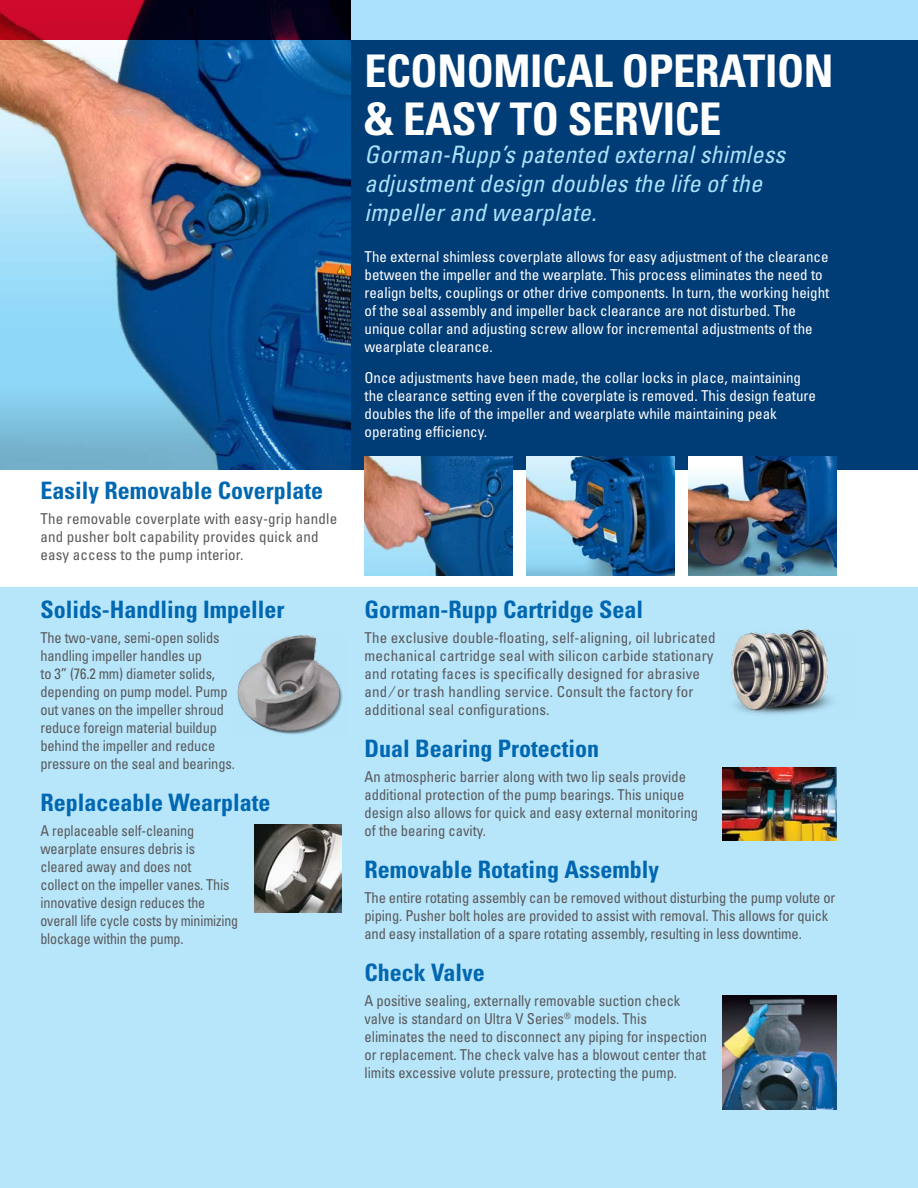
<style>
.page{position:relative;width:918px;height:1188px;background:#fff}
.page>*{position:absolute;margin:0;border:0;box-sizing:border-box;transform-origin:0 0}
.t1{font:700 condensed 45px/48px "Univers LT Std";letter-spacing:-.01em;color:#fff}
.t2{font:700 condensed 24px "Univers LT Std";color:#0067b1}
.t3{font:italic condensed 24px/28.8px "Univers LT Std";letter-spacing:.01em;color:#abe1fa}
.t4{font:condensed 15px/18px "Univers LT Std";color:#58595b}
.t5{font:condensed 15px/18px "Univers LT Std";color:#fff}
.t6{font:condensed 15px/18px "Univers LT Std";color:#58595b;scale:.96 1}
.t7{font:condensed 15px/18px "Univers LT Std";color:#58595b;scale:.95 1}
</style>
<div class="page">
<div style="left:351px;top:40px;width:567px;height:430px;background:#003c75"></div>
<div style="left:0;top:587px;width:918px;height:601px;background:#b7e5fa"></div>
<img style="left:364px;top:456px;width:149px;height:119px">
<img style="left:526px;top:456px;width:149px;height:119px">
<img style="left:688px;top:456px;width:149px;height:119px">
<img style="left:0;top:40px;width:351px;height:430px">
<svg style="left:0;top:0;width:297px;height:40px;background:#5e0520"></svg>
<div style="left:297px;top:0;width:621px;height:40px;background:#abe1fa"></div>
<img style="left:731px;top:629px;width:102px;height:86px">
<img style="left:237px;top:635px;width:106px;height:100px">
<img style="left:255px;top:825px;width:87px;height:87px">
<img style="left:723px;top:996px;width:114px;height:114px">
<img style="left:723px;top:768px;width:114px;height:72px">
<h2 class="t2" style="left:40px;top:476px;width:284px">Easily Removable Coverplate</h2>
<p class="t4" style="left:40px;top:510px;width:298px">The removable coverplate with easy-grip handle and pusher bolt capability provides quick and easy access to the pump interior.</p>
<h2 class="t2" style="left:40px;top:595px;width:246px">Solids-Handling Impeller</h2>
<p class="t6" style="left:40px;top:628px;width:204px">The two-vane, semi-open solids handling impeller handles up<br>to 3” (76.2 mm) diameter solids, depending on pump model. Pump out vanes on the impeller shroud reduce foreign material buildup behind the impeller and reduce pressure on the seal and bearings.</p>
<h2 class="t2" style="left:40px;top:788px;width:232px">Replaceable Wearplate</h2>
<p class="t7" style="left:40px;top:821px;width:210px">A replaceable self-cleaning wearplate ensures debris is cleared away and does not<br>collect on the impeller vanes. This innovative design reduces the overall life cycle costs by minimizing blockage within the pump.</p>
<h1 class="t1" style="left:364px;top:46px;width:358px;text-indent:178px">CAL OPERATION<br>&amp; Easy to service</h1>
<h2 class="t3" style="left:364px;top:140px;width:422px">Gorman-Rupp’s patented external shimless adjustment design doubles the life of the impeller and wearplate.</h2>
<p class="t5" style="left:364px;top:247px;width:466px">The external shimless coverplate allows for easy adjustment of the clearance between the impeller and the wearplate. This process eliminates the need to realign belts, couplings or other drive components. I n turn, the working height of the seal assembly and impeller back clearance are not disturbed. The unique collar and adjusting screw allow for incremental adjustments of the wearplate clearance.</p>
<p class="t5" style="left:364px;top:369px;width:453px">Once adjustments have been made, the collar locks in place, maintaining the clearance setting even if the coverplate is removed. This design feature doubles the life of the impeller and wearplate while maintaining peak operating efficiency.</p>
<h1 class="t1" style="left:364px;top:46px;width:73px">ECONOMI</h1>
<h2 class="t2" style="left:364px;top:595px;width:280px">Gorman-Rupp Cartridge Seal</h2>
<p class="t4" style="left:364px;top:628px;width:353px">The exclusive double-floating, self-aligning, oil lubricated mechanical cartridge seal with silicon carbide stationary and rotating faces is specifically designed for abrasive and ⁄ or trash handling service. Consult the factory for additional seal configurations.</p>
<h2 class="t2" style="left:364px;top:734px;width:236px">Dual Bearing Protection</h2>
<p class="t4" style="left:364px;top:767px;width:335px">An atmospheric barrier along with two lip seals provide additional protection of the pump bearings. This unique design also allows for quick and easy external monitoring of the bearing cavity.</p>
<h2 class="t2" style="left:364px;top:855px;width:296px">Removable Rotating Assembly</h2>
<p class="t4" style="left:364px;top:888px;width:472px">The entire rotating assembly can be removed without disturbing the pump volute or piping. Pusher bolt holes are provided to assist with removal. This allows for quick and easy installation of a spare rotating assembly, resulting in less downtime.</p>
<h2 class="t2" style="left:364px;top:958px;width:122px">Check Valve</h2>
<p class="t4" style="left:364px;top:991px;width:344px">A positive sealing, externally removable suction check valve is standard on Ultra V Series<sup>®</sup> models. This eliminates the need to disconnect any piping for inspection or replacement. The check valve has a blowout center that limits excessive volute pressure, protecting the pump.</p>
</div>
